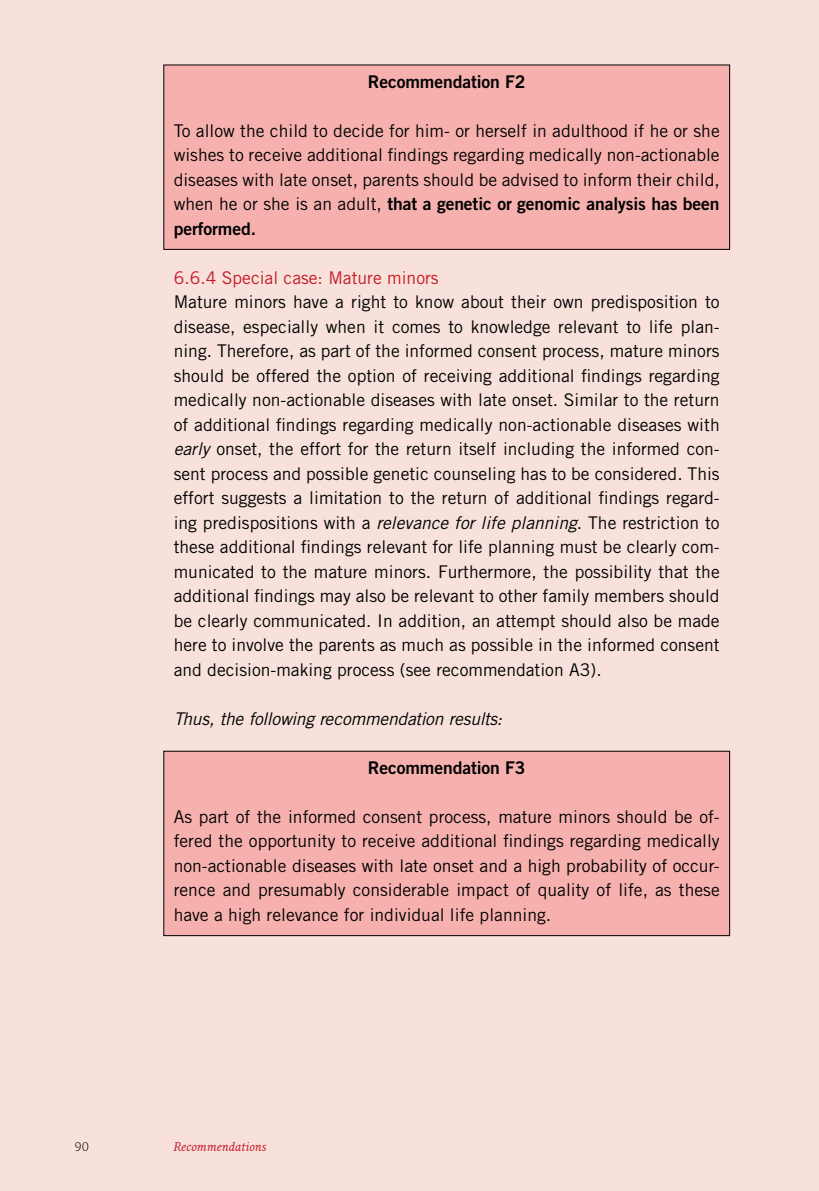
<style>
.page{position:relative;width:819px;height:1191px;background:#f7e1da}
.page>*{position:absolute;margin:0;border:0;box-sizing:border-box;transform-origin:0 0}
.t1{font:17.5px/24.5px "Trade Gothic LT Pro";color:#000;text-align:justify}
.t2{font:17.5px/24.5px "Trade Gothic LT Pro Bd 2";letter-spacing:-.005em;color:#000}
.t3{font:italic 17.5px "Trade Gothic LT Pro";letter-spacing:-.015em;color:#000}
.t4{font:17.5px "Trade Gothic LT Pro";color:#c61a27}
.t5{font:italic 12.25px "Fresco Pro";color:#c61a27}
.t6{font:300 12.25px "Fresco Pro";color:#000}
.s1{font-family:"Trade Gothic LT Pro"}
.s2{font-style:italic}
</style>
<div class="page">
<div style="left:164px;top:65px;width:565px;height:184px;background:#f6b1af"></div>
<div style="left:163px;top:65px;width:567px;height:185px;border:1px solid #000"></div>
<div style="left:164px;top:751px;width:565px;height:184px;background:#f6b1af"></div>
<div style="left:163px;top:751px;width:567px;height:185px;border:1px solid #000"></div>
<p class="t2" style="left:368px;top:69px;width:159px">Recommendation F2</p>
<p class="t1" style="left:174px;top:118px;width:547px">To allow the child to decide for him- or herself in adulthood if he or she wishes to receive additional findings regarding medically non-actionable diseases with late onset, parents should be advised to inform their child,</p>
<p class="t2" style="left:174px;top:191px;width:547px"><span class="s1">when he or she is an adult,</span> that a genetic or genomic analysis has been performed.</p>
<p class="t4" style="left:174px;top:267px;width:266px">6.6.4 Special case: Mature minors</p>
<p class="t1" style="left:174px;top:289px;width:547px">Mature minors have a right to know about their own predisposition to disease, especially when it comes to knowledge relevant to life plan&shy;ning. Therefore, as part of the informed consent process, mature minors should be offered the option of receiving additional findings regarding medically non-actionable diseases with late onset. Similar to the return of additional findings regarding medically non-actionable diseases with <span class="s2">early</span> onset, the effort for the return itself including the informed con&shy;sent process and possible genetic counseling has to be considered. This effort suggests a limitation to the return of additional findings regard&shy;ing predispositions with a <span class="s2">relevance for life planning</span>. The restriction to these additional findings relevant for life planning must be clearly com&shy;municated to the mature minors. Furthermore, the possibility that the additional findings may also be relevant to other family members should be clearly communicated. In addition, an attempt should also be made here to involve the parents as much as possible in the informed consent and decision-making process (see recommendation A3).</p>
<p class="t3" style="left:174px;top:708px;width:330px">Thus, the following recommendation results:</p>
<p class="t2" style="left:368px;top:755px;width:159px">Recommendation F3</p>
<p class="t1" style="left:174px;top:804px;width:547px">As part of the informed consent process, mature minors should be of&shy;fered the opportunity to receive additional findings regarding medically non-actionable diseases with late onset and a high probability of occur&shy;rence and presumably considerable impact of quality of life, as these have a high relevance for individual life planning.</p>
<p class="t6" style="left:74px;top:1138px;width:16px">90</p>
<p class="t5" style="left:174px;top:1138px;width:94px">Recommendations</p>
</div>
